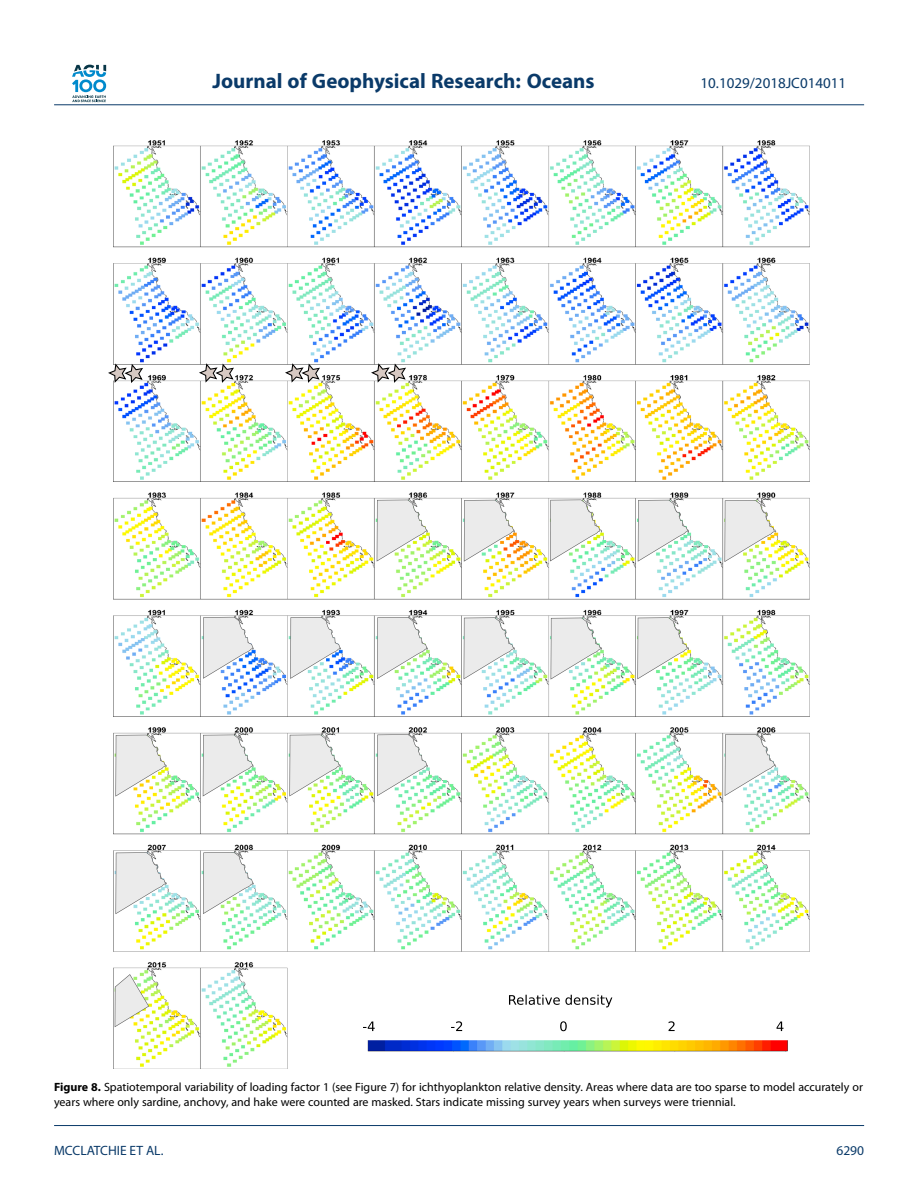
<style>
.page{position:relative;width:918px;height:1188px;background:#fff}
.page>*{position:absolute;margin:0;border:0;box-sizing:border-box;transform-origin:0 0}
.t1{font:700 21px "Myriad Pro";color:#0a3a69}
.t2{font:15px "Myriad Pro";color:#0a3a69}
.t3{font:13.5px "Myriad Pro";color:#0a3a69}
.t4{font:12px/15px "Myriad Pro";color:#000}
.s1{font-weight:700}
</style>
<div class="page">
<svg style="left:72px;top:65px;width:34px;height:37px"></svg>
<hr style="left:54px;top:104px;width:810px;height:1px;background:#0a3a69">
<img style="left:114px;top:141px;width:696px;height:928px">
<svg style="left:377px;top:500px;width:50px;height:62px"></svg>
<svg style="left:464px;top:500px;width:50px;height:62px"></svg>
<svg style="left:550px;top:500px;width:50px;height:61px"></svg>
<svg style="left:638px;top:500px;width:50px;height:62px"></svg>
<svg style="left:725px;top:500px;width:50px;height:62px"></svg>
<svg style="left:203px;top:617px;width:50px;height:62px"></svg>
<svg style="left:290px;top:617px;width:51px;height:62px"></svg>
<svg style="left:377px;top:617px;width:50px;height:62px"></svg>
<svg style="left:464px;top:617px;width:50px;height:62px"></svg>
<svg style="left:551px;top:618px;width:50px;height:62px"></svg>
<svg style="left:637px;top:617px;width:51px;height:62px"></svg>
<svg style="left:115px;top:735px;width:51px;height:62px"></svg>
<svg style="left:203px;top:735px;width:50px;height:61px"></svg>
<svg style="left:289px;top:735px;width:51px;height:61px"></svg>
<svg style="left:377px;top:734px;width:50px;height:62px"></svg>
<svg style="left:725px;top:734px;width:50px;height:62px"></svg>
<svg style="left:116px;top:852px;width:50px;height:62px"></svg>
<svg style="left:203px;top:852px;width:50px;height:62px"></svg>
<svg style="left:115px;top:974px;width:34px;height:53px"></svg>
<svg style="left:108px;top:363px;width:35px;height:20px"></svg>
<svg style="left:199px;top:363px;width:35px;height:20px"></svg>
<svg style="left:285px;top:363px;width:35px;height:20px"></svg>
<svg style="left:371px;top:363px;width:35px;height:20px"></svg>
<svg style="left:509px;top:995px;width:103px;height:12px"></svg>
<svg style="left:363px;top:1021px;width:420px;height:10px"></svg>
<hr style="left:54px;top:1125px;width:810px;height:1px;background:#0a3a69">
<h1 class="t1" style="left:212px;top:73px;width:384px">Journal of Geophysical Research: Oceans</h1>
<p class="t2" style="left:701px;top:78px;width:147px">10.1029/2018JC014011</p>
<p class="t4" style="left:54px;top:1081px;width:810px"><span class="s1">Figure 8.</span> Spatiotemporal variability of loading factor 1 (see Figure 7) for ichthyoplankton relative density. Areas where data are too sparse to model accurately or years where only sardine, anchovy, and hake were counted are masked. Stars indicate missing survey years when surveys were triennial.</p>
<p class="t3" style="left:54px;top:1145px;width:111px">MCCLATCHIE ET AL.</p>
<p class="t3" style="left:836px;top:1145px;width:29px">6290</p>
</div>
